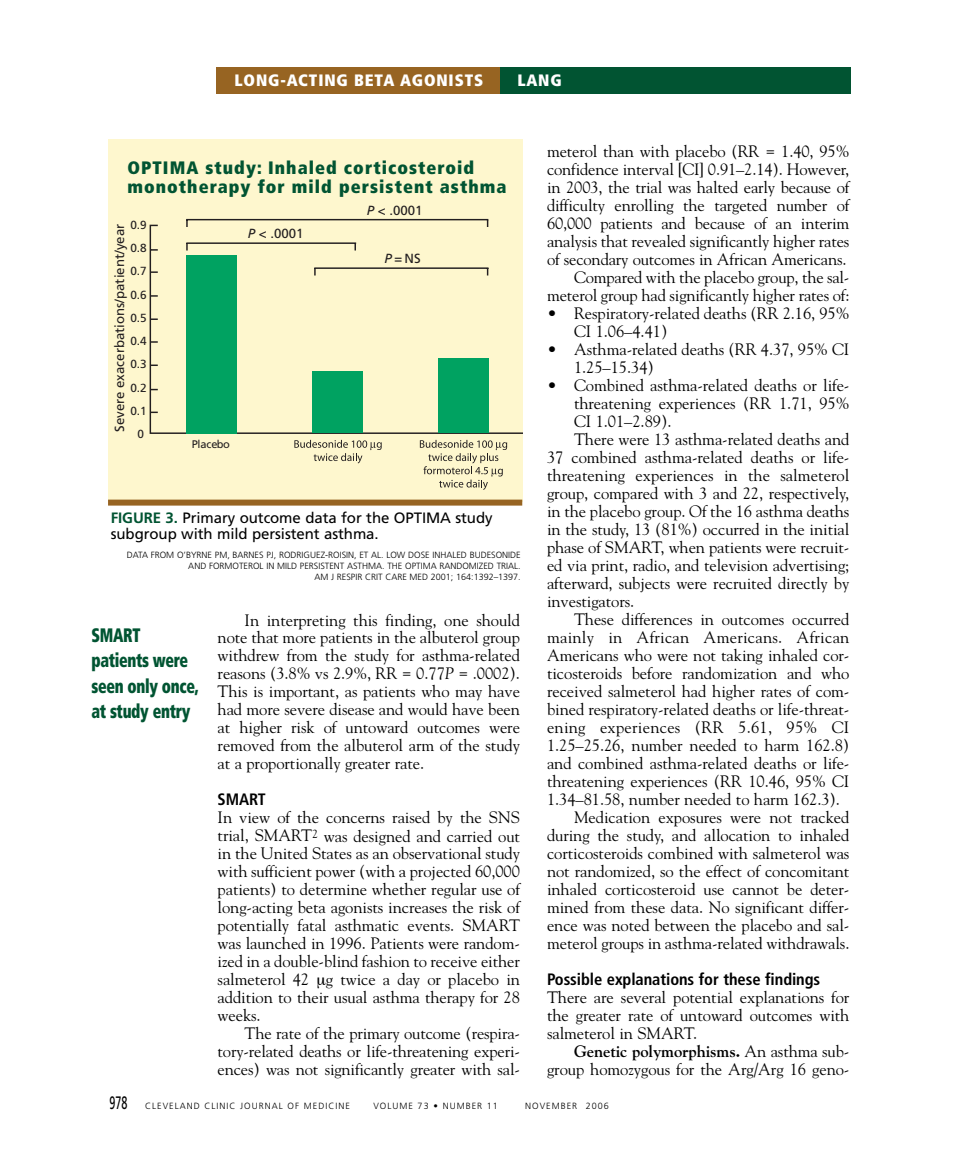
<style>
.page{position:relative;width:959px;height:1161px;background:#fff}
.page>*{position:absolute;margin:0;border:0;box-sizing:border-box;transform-origin:0 0}
.t1{font:900 condensed 19.5px/25.5px "Frutiger";letter-spacing:-.02em;color:#015432;scale:.8 1}
.t2{font:900 condensed 18px/19.5px "Frutiger";letter-spacing:.055em;color:#015432}
.t3{font:16.5px/18px "Goudy";letter-spacing:-.005em;color:#000;text-align:justify}
.t4{font:16.5px "Goudy";letter-spacing:.015em;color:#000}
.t5{font:700 condensed 16.5px "Frutiger";letter-spacing:-.005em;color:#000}
.t6{font:900 condensed 16.5px "Frutiger";letter-spacing:.05em;color:#fff}
.t7{font:15px/16.5px "Frutiger";letter-spacing:-.005em;color:#000}
.t8{font:13.2px "Frutiger";color:#231f20}
.t9{font:italic 13.2px "Frutiger";color:#231f20}
.t10{font:11.7px/23.2px "Frutiger";color:#231f20;text-align:center}
.t11{font:11.1px "Frutiger";letter-spacing:-.025em;color:#231f20}
.t12{font:300 9px/10.8px "Frutiger";color:#000;text-align:right}
.t13{font:300 9px "Frutiger";letter-spacing:.11em;color:#000}
.s1{font-style:italic}
.s2{font-style:normal}
.s3{font-weight:700;color:#015432}
.s4{font-weight:700}
.s5{font-weight:400;font-size:18px}
</style>
<div class="page">
<div style="left:108px;top:140px;width:414px;height:362px;background:#fef7ce"></div>
<svg style="left:149px;top:224px;width:373px;height:210px"></svg>
<svg style="left:420px;top:440px;width:87px;height:50px"></svg>
<svg style="left:294px;top:440px;width:88px;height:23px"></svg>
<div style="left:186px;top:255px;width:50px;height:178px;background:#00a261"></div>
<div style="left:312px;top:371px;width:51px;height:62px;background:#00a261"></div>
<div style="left:438px;top:358px;width:51px;height:75px;background:#00a261"></div>
<svg style="left:150px;top:271px;width:8px;height:2px"></svg>
<svg style="left:150px;top:295px;width:8px;height:2px"></svg>
<svg style="left:150px;top:341px;width:8px;height:2px"></svg>
<svg style="left:150px;top:318px;width:8px;height:2px"></svg>
<hr style="left:186px;top:242px;width:170px;height:2px;background:#231f20">
<svg style="left:186px;top:244px;width:2px;height:7px"></svg>
<svg style="left:354px;top:244px;width:2px;height:7px"></svg>
<hr style="left:186px;top:219px;width:302px;height:1px;background:#231f20">
<svg style="left:186px;top:220px;width:2px;height:7px"></svg>
<hr style="left:314px;top:267px;width:174px;height:2px;background:#231f20">
<svg style="left:314px;top:269px;width:2px;height:7px"></svg>
<div style="left:108px;top:500px;width:414px;height:6px;background:#976422"></div>
<div style="left:499px;top:68px;width:351px;height:26px;background:#015432"></div>
<div style="left:216px;top:68px;width:284px;height:26px;background:#976422"></div>
<p class="t6" style="left:234px;top:74px;width:250px">LONG-ACTING BETA AGONISTS</p>
<p class="t6" style="left:517px;top:74px;width:46px">LANG</p>
<p class="t2" style="left:128px;top:159px;width:380px">OPTIMA study: Inhaled corticosteroid monotherapy for mild persistent asthma</p>
<p class="t10" style="left:130px;top:214px;width:18px">0.9<br>0.8<br>0.7<br>0.6<br>0.5<br>0.4<br>0.3<br>0.2<br>0.1<br>0</p>
<p class="t8" style="left:114px;top:432px;width:210px;rotate:-90deg">Severe exacerbations/patient/year</p>
<p class="t8" style="left:248px;top:228px;width:57px"><span class="s1">P</span> &lt; .0001</p>
<p class="t11" style="left:192px;top:439px;width:40px">Placebo</p>
<p class="t8" style="left:367px;top:205px;width:57px"><span class="s1">P</span> &lt; .0001</p>
<p class="t9" style="left:384px;top:253px;width:38px">P = <span class="s2">NS</span></p>
<p class="t7" style="left:111px;top:510px;width:383px"><span class="s3">FIGURE 3.</span> Primary outcome data for the OPTIMA study subgroup with mild persistent asthma.</p>
<p class="t12" style="left:127px;top:550px;width:395px">DATA FROM O’BYRNE PM, BARNES PJ, RODRIGUEZ-ROISIN, ET AL. LOW DOSE INHALED BUDESONIDE<br>AND FORMOTEROL IN MILD PERSISTENT ASTHMA. THE OPTIMA RANDOMIZED TRIAL.<br>AM J RESPIR CRIT CARE MED 2001; 164:1392–1397.</p>
<p class="t1" style="left:92px;top:624px;width:135px">SMART patients were seen only once, at study entry</p>
<p class="t3" style="left:217px;top:612px;width:304px;text-indent:27px">In interpreting this finding, one should note that more patients in the albuterol group withdrew from the study for asthma-related reasons (3.8% vs 2.9%, RR = 0.77<span class="s1">P</span> = .0002).<br>This is important, as patients who may have had more severe disease and would have been at higher risk of untoward outcomes were removed from the albuterol arm of the study at a proportionally greater rate.</p>
<p class="t5" style="left:217px;top:793px;width:50px">SMART</p>
<p class="t3" style="left:217px;top:810px;width:304px">In view of the concerns raised by the SNS trial, SMART<sup>2</sup> was designed and carried out in the United States as an observational study with sufficient power (with a projected 60,000 patients) to determine whether regular use of long-acting beta agonists increases the risk of potentially fatal asthmatic events. SMART was launched in 1996. Patients were random&shy;ized in a double-blind fashion to receive either salmeterol 42 g twice a day or placebo in addition to their usual asthma therapy for 28 weeks.</p>
<p class="t3" style="left:218px;top:1026px;width:304px;text-indent:27px">The rate of the primary outcome (respira&shy;tory-related deaths or life-threatening experi&shy;ences) was not significantly greater with sal-</p>
<p class="t3" style="left:547px;top:144px;width:304px;text-align:right">meterol than with placebo (RR = 1.40, 95% confidence interval [CI] 0.91–2.14). However, in 2003, the trial was halted early because of difficulty enrolling the targeted number of 60,000 patients and because of an interim analysis that revealed significantly higher rates of secondary outcomes in African Americans.<br>Compared with the placebo group, the sal&shy;meterol group had significantly higher rates of:</p>
<p class="t3" style="left:574px;top:306px;width:277px;text-indent:-27px">• Respiratory-related deaths (RR 2.16, 95%<br>CI 1.06–4.41)</p>
<p class="t3" style="left:574px;top:342px;width:277px;text-indent:-27px">• Asthma-related deaths (RR 4.37, 95% CI<br>1.25–15.34)</p>
<p class="t3" style="left:547px;top:378px;width:304px">• Combined asthma-related deaths or life-</p>
<p class="t3" style="left:574px;top:396px;width:277px">threatening experiences (RR 1.71, 95%</p>
<p class="t3" style="left:574px;top:414px;width:99px">CI 1.01–2.89).</p>
<p class="t3" style="left:574px;top:432px;width:277px">There were 13 asthma-related deaths and</p>
<p class="t3" style="left:547px;top:450px;width:304px">37 combined asthma-related deaths or life-</p>
<p class="t3" style="left:547px;top:468px;width:304px">threatening experiences in the salmeterol</p>
<p class="t3" style="left:547px;top:486px;width:304px">group, compared with 3 and 22, respectively,</p>
<p class="t3" style="left:547px;top:504px;width:304px">in the placebo group. Of the 16 asthma deaths</p>
<p class="t3" style="left:547px;top:522px;width:304px">in the study, 13 (81%) occurred in the initial</p>
<p class="t3" style="left:547px;top:540px;width:304px">phase of SMART, when patients were recruit-</p>
<p class="t3" style="left:547px;top:558px;width:304px">ed via print, radio, and television advertising;</p>
<p class="t3" style="left:547px;top:576px;width:304px">afterward, subjects were recruited directly by</p>
<p class="t3" style="left:547px;top:594px;width:89px">investigators.</p>
<p class="t3" style="left:574px;top:612px;width:277px">These differences in outcomes occurred</p>
<p class="t4" style="left:547px;top:631px;width:304px">mainly in African Americans. African</p>
<p class="t3" style="left:547px;top:648px;width:304px">Americans who were not taking inhaled cor-</p>
<p class="t3" style="left:547px;top:666px;width:304px">ticosteroids before randomization and who</p>
<p class="t3" style="left:547px;top:684px;width:304px">received salmeterol had higher rates of com-</p>
<p class="t3" style="left:547px;top:702px;width:304px">bined respiratory-related deaths or life-threat-</p>
<p class="t4" style="left:547px;top:721px;width:304px">ening experiences (RR 5.61, 95% CI</p>
<p class="t3" style="left:547px;top:738px;width:304px">1.25–25.26, number needed to harm 162.8)</p>
<p class="t3" style="left:547px;top:756px;width:304px">and combined asthma-related deaths or life-</p>
<p class="t3" style="left:547px;top:774px;width:304px">threatening experiences (RR 10.46, 95% CI</p>
<p class="t3" style="left:547px;top:792px;width:294px">1.34–81.58, number needed to harm 162.3).</p>
<p class="t3" style="left:574px;top:810px;width:277px">Medication exposures were not tracked</p>
<p class="t3" style="left:547px;top:828px;width:304px">during the study, and allocation to inhaled</p>
<p class="t3" style="left:547px;top:846px;width:304px">corticosteroids combined with salmeterol was</p>
<p class="t3" style="left:547px;top:864px;width:304px">not randomized, so the effect of concomitant</p>
<p class="t3" style="left:547px;top:882px;width:304px">inhaled corticosteroid use cannot be deter-</p>
<p class="t3" style="left:547px;top:900px;width:304px">mined from these data. No significant differ-</p>
<p class="t3" style="left:547px;top:918px;width:304px">ence was noted between the placebo and sal-</p>
<p class="t3" style="left:547px;top:936px;width:304px">meterol groups in asthma-related withdrawals.</p>
<p class="t5" style="left:547px;top:973px;width:275px">Possible explanations for these findings</p>
<p class="t3" style="left:547px;top:990px;width:304px">There are several potential explanations for the greater rate of untoward outcomes with salmeterol in SMART.</p>
<p class="t3" style="left:547px;top:1044px;width:304px;text-align:right"><span class="s4">Genetic polymorphisms.</span> An asthma sub&shy;group homozygous for the Arg/Arg 16 geno-</p>
<p class="t13" style="left:110px;top:1102px;width:242px"><span class="s5">978</span> CLEVELAND CLINIC JOURNAL OF MEDICINE</p>
<p class="t13" style="left:373px;top:1102px;width:126px">VOLUME 73 • NUMBER 11</p>
<p class="t13" style="left:525px;top:1102px;width:85px">NOVEMBER 2006</p>
</div>
